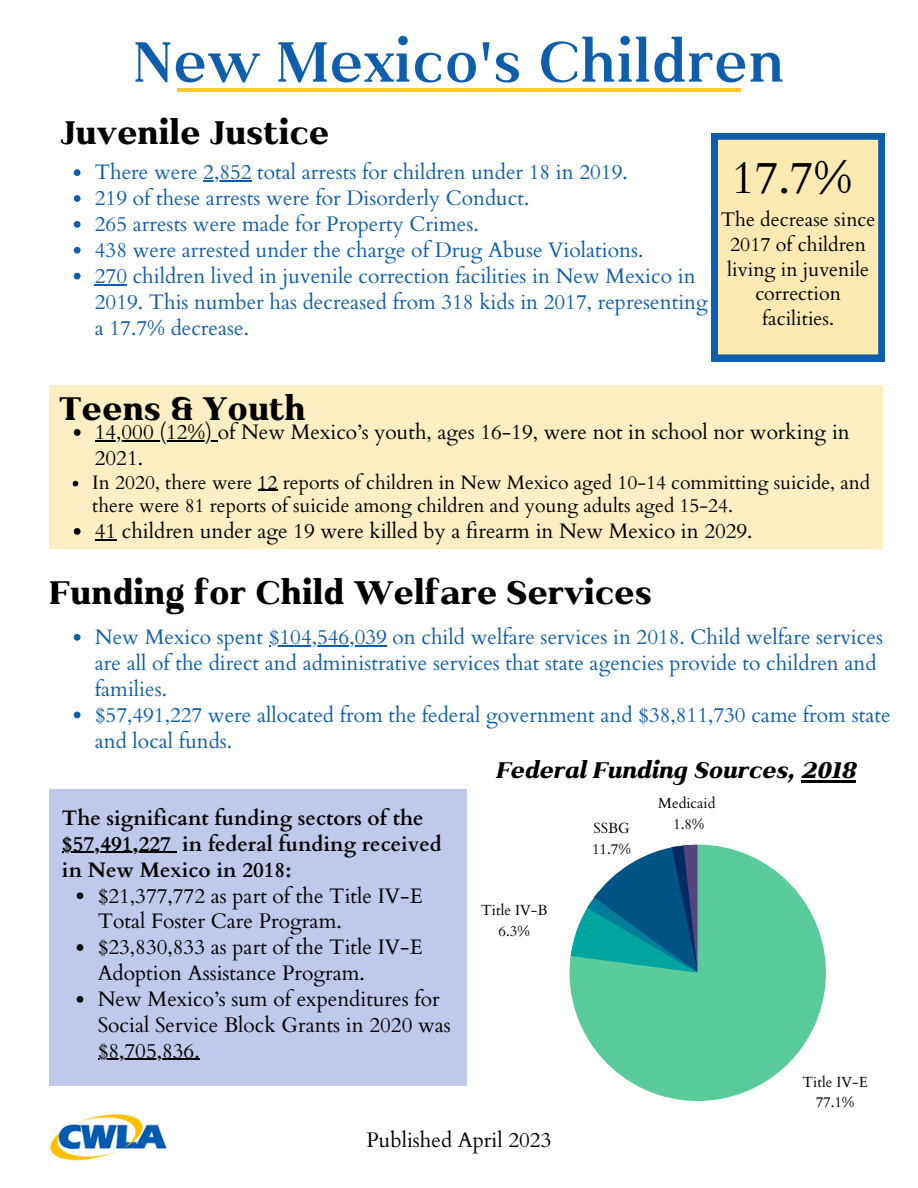
<style>
.page{position:relative;width:918px;height:1188px;background:#fff}
.page>*{position:absolute;margin:0;border:0;box-sizing:border-box;transform-origin:0 0}
.t1{font:600 67.5px "Kulachat Serif";color:#0f5eac}
.t2{font:45.75px "Cardo";color:#000}
.t3{font:800 39px "Kulachat Serif";color:#000}
.t4{font:italic 800 27px "Kulachat Serif";color:#000}
.t5{font:21px/25.8px "Cardo";color:#0f5eac}
.t6{font:21px/25.8px "Cardo";color:#000}
.t7{font:700 21px/25.8px "Cardo";color:#000}
.t8{font:19.8px/24.6px "Cardo";color:#000;text-align:center}
.t9{font:19.5px/23.7px "Cardo";color:#000}
.t10{font:14.7px/20.5px "Cardo";color:#000;text-align:center}
</style>
<div class="page">
<svg style="left:74px;top:169px;width:7px;height:7px"></svg>
<hr style="left:203px;top:180px;width:49px;height:2px;background:#0f5eac">
<svg style="left:74px;top:195px;width:7px;height:7px"></svg>
<svg style="left:74px;top:221px;width:7px;height:7px"></svg>
<svg style="left:74px;top:247px;width:7px;height:7px"></svg>
<svg style="left:74px;top:273px;width:7px;height:6px"></svg>
<hr style="left:95px;top:284px;width:32px;height:1px;background:#0f5eac">
<svg style="left:711px;top:133px;width:174px;height:228px"></svg>
<img style="left:50px;top:1114px;width:117px;height:47px">
<hr style="left:177px;top:88px;width:564px;height:3px;background:#ffc62e">
<div style="left:50px;top:386px;width:833px;height:163px;background:#fdeec4"></div>
<svg style="left:74px;top:429px;width:7px;height:7px"></svg>
<hr style="left:95px;top:440px;width:123px;height:1px;background:#000">
<svg style="left:73px;top:481px;width:5px;height:5px"></svg>
<svg style="left:258px;top:490px;width:20px;height:1px"></svg>
<svg style="left:74px;top:528px;width:7px;height:7px"></svg>
<svg style="left:95px;top:539px;width:21px;height:1px"></svg>
<svg style="left:74px;top:634px;width:7px;height:7px"></svg>
<hr style="left:280px;top:645px;width:107px;height:1px;background:#0f5eac">
<svg style="left:74px;top:712px;width:7px;height:6px"></svg>
<svg style="left:570px;top:845px;width:256px;height:256px;fill:#5acc9c"></svg>
<svg style="left:571px;top:845px;width:127px;height:128px"></svg>
<div style="left:50px;top:789px;width:416px;height:297px;background:#c0c8ec"></div>
<svg style="left:77px;top:892px;width:6px;height:7px"></svg>
<svg style="left:77px;top:944px;width:6px;height:7px"></svg>
<svg style="left:77px;top:996px;width:6px;height:7px"></svg>
<hr style="left:98px;top:1059px;width:102px;height:1px;background:#000">
<hr style="left:73px;top:852px;width:98px;height:1px;background:#000">
<hr style="left:801px;top:780px;width:54px;height:2px;background:#000">
<h1 class="t1" style="left:133px;top:19px;width:653px">New Mexico's Children</h1>
<h3 class="t3" style="left:61px;top:107px;width:270px">Juvenile Justice</h3>
<p class="t5" style="left:95px;top:160px;width:615px">There were 2,852 total arrests for children under 18 in 2019.<br>219 of these arrests were for Disorderly Conduct.<br>265 arrests were made for Property Crimes.<br>438 were arrested under the charge of Drug Abuse Violations.<br>270 children lived in juvenile correction facilities in New Mexico in 2019. This number has decreased from 318 kids in 2017, representing a 17.7% decrease.</p>
<h2 class="t2" style="left:732px;top:147px;width:122px">17.7%</h2>
<p class="t8" style="left:721px;top:208px;width:156px">The decrease since<br>2017 of children living in juvenile correction facilities.</p>
<h3 class="t3" style="left:59px;top:384px;width:248px">Teens &amp; Youth</h3>
<p class="t6" style="left:95px;top:420px;width:757px">14,000 (12%) of New Mexico’s youth, ages 16-19, were not in school nor working in<br>2021.</p>
<p class="t9" style="left:92px;top:471px;width:779px">In 2020, there were 12 reports of children in New Mexico aged 10-14 committing suicide, and there were 81 reports of suicide among children and young adults aged 15-24.</p>
<p class="t6" style="left:95px;top:519px;width:659px">41 children under age 19 were killed by a firearm in New Mexico in 2029.</p>
<h3 class="t3" style="left:50px;top:568px;width:604px">Funding for Child Welfare Services</h3>
<p class="t5" style="left:95px;top:625px;width:797px">New Mexico spent $104,546,039 on child welfare services in 2018. Child welfare services are all of the direct and administrative services that state agencies provide to children and families.<br>$57,491,227 were allocated from the federal government and $38,811,730 came from state and local funds.</p>
<p class="t7" style="left:62px;top:805px;width:381px">The significant funding sectors of the $57,491,227 in federal funding received in New Mexico in 2018:</p>
<p class="t6" style="left:98px;top:883px;width:355px">$21,377,772 as part of the Title IV-E<br>Total Foster Care Program. $23,830,833 as part of the Title IV-E<br>Adoption Assistance Program.<br>New Mexico’s sum of expenditures for<br>Social Service Block Grants in 2020 was $8,705,836.</p>
<p class="t4" style="left:495px;top:753px;width:362px">Federal Funding Sources, 2018</p>
<p class="t10" style="left:481px;top:900px;width:68px">Title IV-B<br>6.3%</p>
<p class="t10" style="left:592px;top:818px;width:40px;text-align:left">SSBG<br>11.7%</p>
<p class="t10" style="left:658px;top:793px;width:59px">Medicaid<br>1.8%</p>
<p class="t10" style="left:803px;top:1072px;width:67px">Title IV-E<br>77.1%</p>
<p class="t6" style="left:367px;top:1127px;width:186px">Published April 2023</p>
</div>
